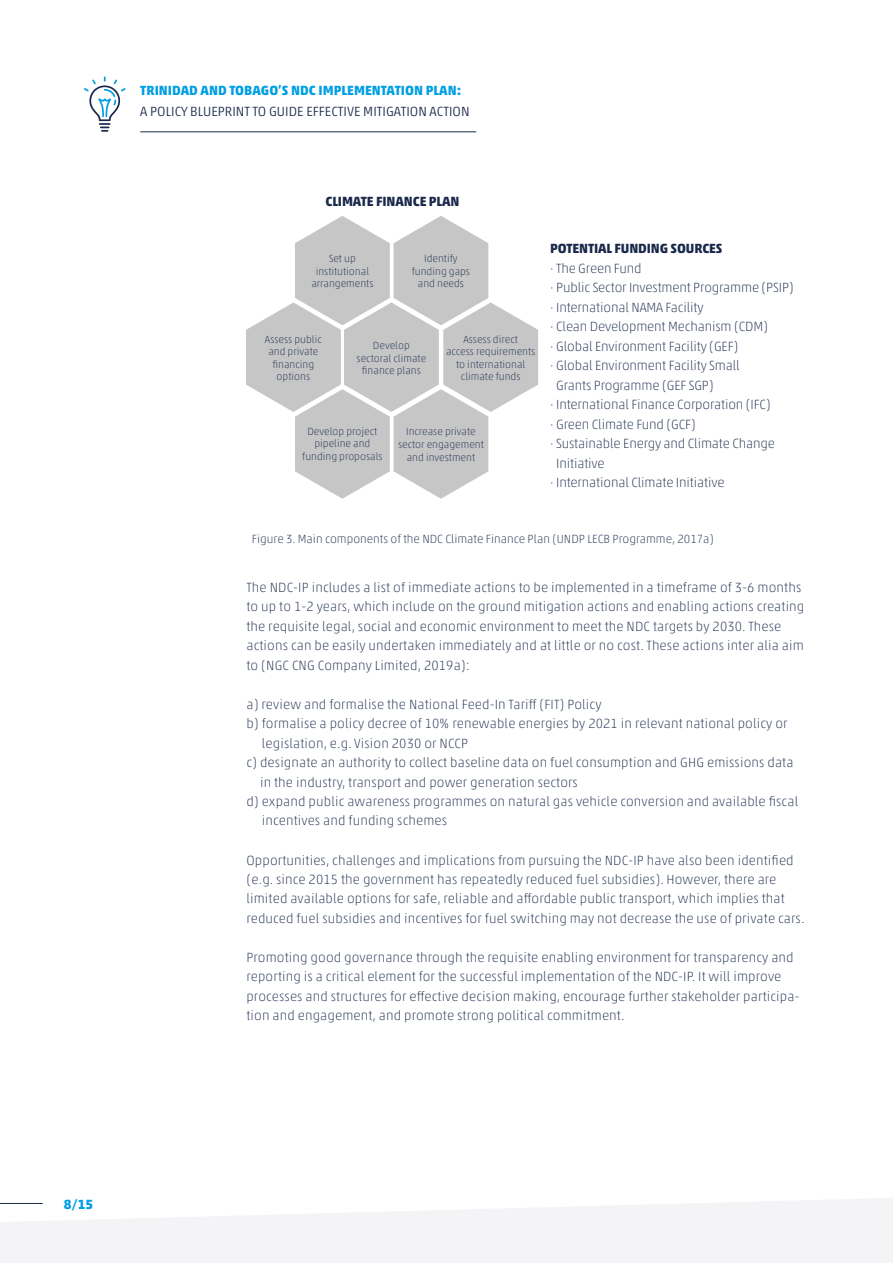
<style>
.page{position:relative;width:893px;height:1263px;background:#fff}
.page>*{position:absolute;margin:0;border:0;box-sizing:border-box;transform-origin:0 0}
.t1{font:100 13.5px/19.5px "Akko Std";letter-spacing:.01em;color:#1b2a4c}
.t2{font:100 13.5px "Akko Std";letter-spacing:-.01em;color:#1b2a4c}
.t3{font:300 13.5px "Akko Std";color:#1b2a4c}
.t4{font:700 13.5px "Akko Std";color:#009fe3}
.t5{font:700 13.5px "Akko Std";letter-spacing:-.01em;color:#1b2a4c}
.t6{font:100 12px "Akko Std";color:#1b2a4c}
.t7{font:100 10.5px/12.6px "Akko Std";color:#1b2a4c;text-align:center}
</style>
<div class="page">
<svg style="left:246px;top:216px;width:292px;height:283px"></svg>
<svg style="left:0;top:1198px;width:893px;height:65px;fill:#f4f4f6"></svg>
<hr style="left:0;top:1203px;width:43px;height:1px;background:#1b2a4c">
<svg style="left:84px;top:77px;width:42px;height:55px"></svg>
<hr style="left:140px;top:131px;width:336px;height:1px;background:#1b2a4c">
<p class="t4" style="left:140px;top:82px;width:322px">TRINIDAD AND TOBAGO’S NDC IMPLEMENTATION PLAN:</p>
<p class="t3" style="left:140px;top:103px;width:331px">A POLICY BLUEPRINT TO GUIDE EFFECTIVE MITIGATION ACTION</p>
<p class="t5" style="left:325px;top:193px;width:135px">CLIMATE FINANCE PLAN</p>
<p class="t7" style="left:311px;top:252px;width:64px">Set up institutional arrangements</p>
<p class="t7" style="left:412px;top:252px;width:60px">Identify funding gaps and needs</p>
<p class="t7" style="left:265px;top:333px;width:58px">Assess public and private financing options</p>
<p class="t7" style="left:357px;top:339px;width:71px">Develop sectoral climate finance plans</p>
<p class="t7" style="left:446px;top:333px;width:91px">Assess direct<br>access requirements to international climate funds</p>
<p class="t7" style="left:302px;top:425px;width:82px">Develop project pipeline and funding proposals</p>
<p class="t7" style="left:398px;top:425px;width:87px">Increase private sector engagement and investment</p>
<p class="t5" style="left:550px;top:240px;width:174px">POTENTIAL FUNDING SOURCES</p>
<p class="t2" style="left:550px;top:260px;width:93px">· The Green Fund</p>
<p class="t2" style="left:550px;top:280px;width:245px">· Public Sector Investment Programme (PSIP)</p>
<p class="t2" style="left:550px;top:299px;width:155px">· International NAMA Facility</p>
<p class="t2" style="left:550px;top:319px;width:219px">· Clean Development Mechanism (CDM)</p>
<p class="t2" style="left:550px;top:338px;width:190px">· Global Environment Facility (GEF)</p>
<p class="t2" style="left:550px;top:358px;width:191px">· Global Environment Facility Small</p>
<p class="t2" style="left:556px;top:377px;width:159px">Grants Programme (GEF SGP)</p>
<p class="t2" style="left:550px;top:397px;width:222px">· International Finance Corporation (IFC)</p>
<p class="t2" style="left:550px;top:416px;width:147px">· Green Climate Fund (GCF)</p>
<p class="t2" style="left:550px;top:436px;width:226px">· Sustainable Energy and Climate Change</p>
<p class="t2" style="left:556px;top:455px;width:50px">Initiative</p>
<p class="t2" style="left:550px;top:475px;width:176px">· International Climate Initiative</p>
<p class="t6" style="left:252px;top:531px;width:463px">Figure 3. Main components of the NDC Climate Finance Plan (UNDP LECB Programme, 2017a)</p>
<p class="t1" style="left:246px;top:577px;width:559px">The NDC-IP includes a list of immediate actions to be implemented in a timeframe of 3-6 months to up to 1-2 years, which include on the ground mitigation actions and enabling actions creating the requisite legal, social and economic environment to meet the NDC targets by 2030. These actions can be easily undertaken immediately and at little or no cost. These actions inter alia aim to (NGC CNG Company Limited, 2019a):</p>
<p class="t1" style="left:246px;top:694px;width:357px">a) review and formalise the National Feed-In Tariff (FIT) Policy</p>
<p class="t1" style="left:246px;top:713px;width:543px">b) formalise a policy decree of 10% renewable energies by 2021 in relevant national policy or</p>
<p class="t1" style="left:262px;top:733px;width:208px">legislation, e.g. Vision 2030 or NCCP</p>
<p class="t1" style="left:246px;top:752px;width:549px">c) designate an authority to collect baseline data on fuel consumption and GHG emissions data</p>
<p class="t1" style="left:260px;top:772px;width:319px">in the industry, transport and power generation sectors</p>
<p class="t1" style="left:246px;top:791px;width:553px">d) expand public awareness programmes on natural gas vehicle conversion and available fiscal</p>
<p class="t1" style="left:262px;top:811px;width:187px">incentives and funding schemes</p>
<p class="t1" style="left:246px;top:850px;width:560px">Opportunities, challenges and implications from pursuing the NDC-IP have also been identified (e.g. since 2015 the government has repeatedly reduced fuel subsidies). However, there are limited available options for safe, reliable and affordable public transport, which implies that reduced fuel subsidies and incentives for fuel switching may not decrease the use of private cars.</p>
<p class="t1" style="left:246px;top:947px;width:555px">Promoting good governance through the requisite enabling environment for transparency and reporting is a critical element for the successful implementation of the NDC-IP. It will improve processes and structures for effective decision making, encourage further stakeholder participa&shy;tion and engagement, and promote strong political commitment.</p>
<p class="t4" style="left:64px;top:1195px;width:31px">8/15</p>
</div>
